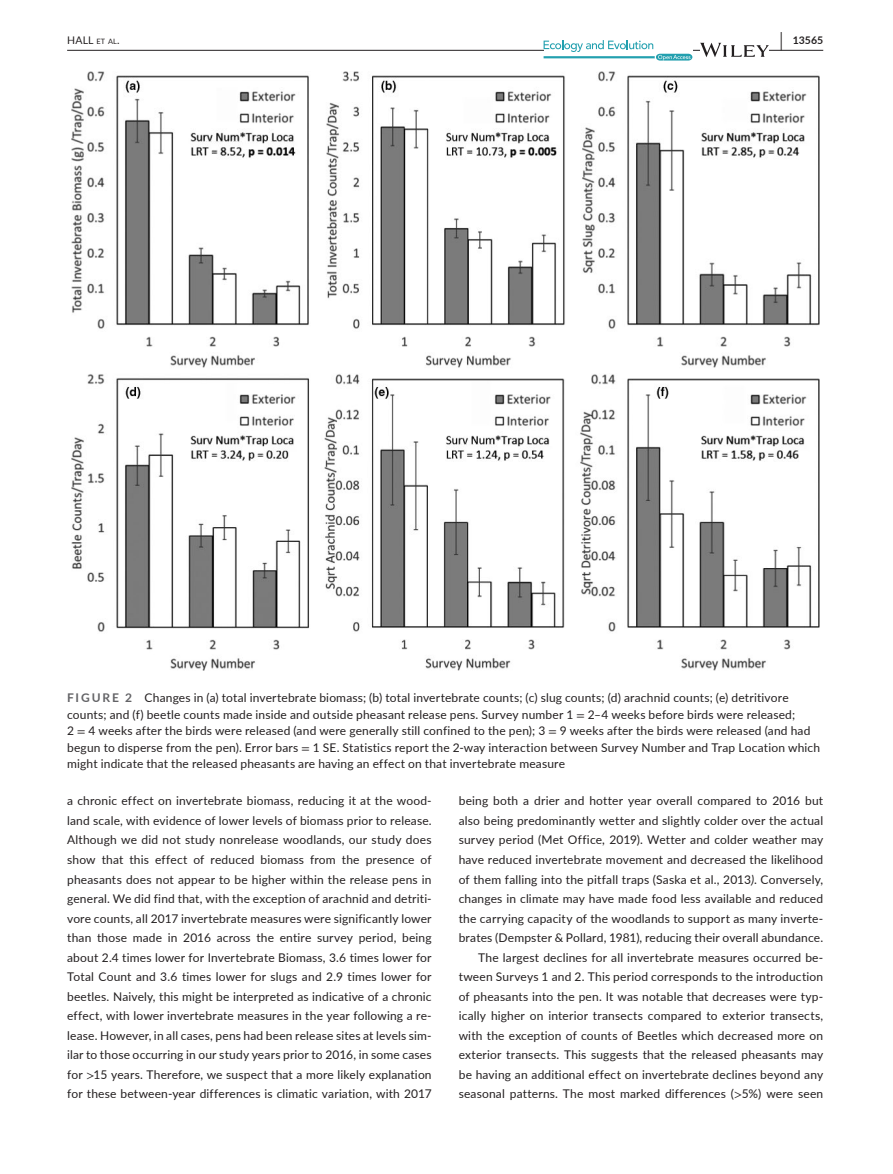
<style>
.page{position:relative;width:893px;height:1174px;background:#fff}
.page>*{position:absolute;margin:0;border:0;box-sizing:border-box;transform-origin:0 0}
.t1{font:700 19.5px "Lato";color:#231f20;scale:.48 1}
.t2{font:12px/19.5px "Lato";letter-spacing:.015em;color:#231f20;text-align:justify}
.t3{font:10.5px "Lato";color:#231f20}
.t4{font:700 10.5px "Lato";color:#231f20}
.s1{font-size:7.35px}
.s2{font-weight:700;color:#636366}
.s3{font-family:"STIX"}
.s4{font-style:italic}
</style>
<div class="page">
<hr style="left:67px;top:50px;width:756px;height:1px;background:#231f20">
<svg style="left:544px;top:40px;width:148px;height:21px"></svg>
<svg style="left:700px;top:43px;width:69px;height:14px"></svg>
<img style="left:71px;top:72px;width:748px;height:598px">
<h1 class="t1" style="left:780px;top:25px;width:7px">|</h1>
<p class="t3" style="left:67px;top:33px;width:54px">HALL <span class="s1">et al</span>.</p>
<p class="t4" style="left:793px;top:33px;width:32px">13565</p>
<p class="t2" style="left:67px;top:689px;width:754px;line-height:16.5px;text-align:left"><span class="s2">FIGURE 2</span> Changes in (a) total invertebrate biomass; (b) total invertebrate counts; (c) slug counts; (d) arachnid counts; (e) detritivore counts; and (f) beetle counts made inside and outside pheasant release pens. Survey number 1 <span class="s3">=</span> 2–4 weeks before birds were released;<br>2 <span class="s3">=</span> 4 weeks after the birds were released (and were generally still confined to the pen); 3 <span class="s3">=</span> 9 weeks after the birds were released (and had begun to disperse from the pen). Error bars <span class="s3">=</span> 1 SE. Statistics report the 2-way interaction between Survey Number and Trap Location which might indicate that the released pheasants are having an effect on that invertebrate measure</p>
<p class="t2" style="left:67px;top:791px;width:366px">a chronic effect on invertebrate biomass, reducing it at the wood&shy;land scale, with evidence of lower levels of biomass prior to release.<br>Although we did not study nonrelease woodlands, our study does show that this effect of reduced biomass from the presence of pheasants does not appear to be higher within the release pens in general. We did find that, with the exception of arachnid and detriti&shy;vore counts, all 2017 invertebrate measures were significantly lower than those made in 2016 across the entire survey period, being about 2.4 times lower for Invertebrate Biomass, 3.6 times lower for Total Count and 3.6 times lower for slugs and 2.9 times lower for beetles. Naively, this might be interpreted as indicative of a chronic effect, with lower invertebrate measures in the year following a re&shy;lease. However, in all cases, pens had been release sites at levels sim&shy;ilar to those occurring in our study years prior to 2016, in some cases for <span class="s3">&gt;</span>15 years. Therefore, we suspect that a more likely explanation for these between-year differences is climatic variation, with 2017</p>
<p class="t2" style="left:459px;top:791px;width:366px;text-align:right">being both a drier and hotter year overall compared to 2016 but also being predominantly wetter and slightly colder over the actual survey period (Met Office, 2019). Wetter and colder weather may have reduced invertebrate movement and decreased the likelihood of them falling into the pitfall traps (Saska et al., 2013<span class="s4">)</span>. Conversely, changes in climate may have made food less available and reduced the carrying capacity of the woodlands to support as many inverte&shy;brates (Dempster &amp; Pollard, 1981), reducing their overall abundance.<br>The largest declines for all invertebrate measures occurred be&shy;tween Surveys 1 and 2. This period corresponds to the introduction of pheasants into the pen. It was notable that decreases were typ&shy;ically higher on interior transects compared to exterior transects, with the exception of counts of Beetles which decreased more on exterior transects. This suggests that the released pheasants may be having an additional effect on invertebrate declines beyond any seasonal patterns. The most marked differences (<span class="s3">&gt;</span>5%) were seen</p>
</div>
